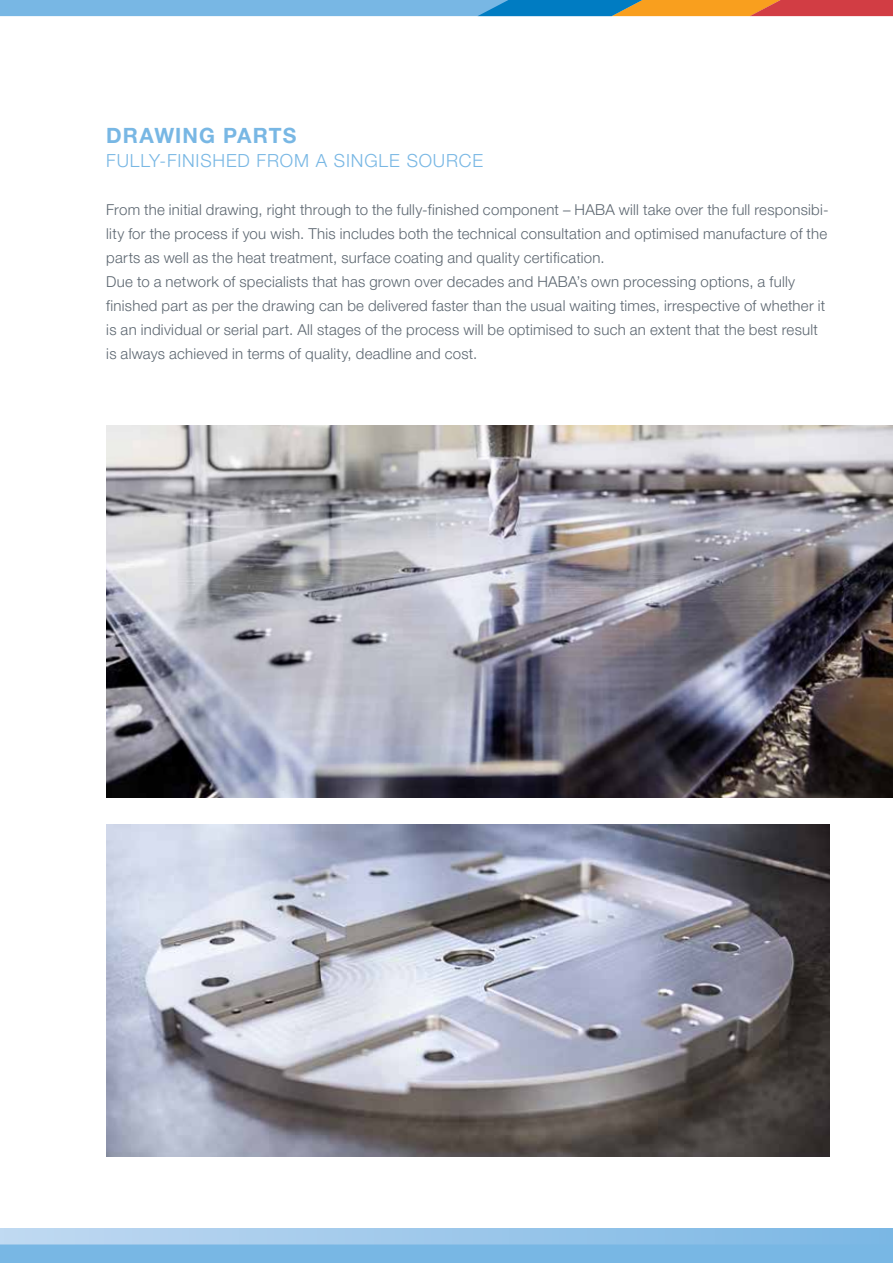
<style>
.page{position:relative;width:893px;height:1263px;background:#fff}
.page>*{position:absolute;margin:0;border:0;box-sizing:border-box;transform-origin:0 0}
.t1{font:700 21px "Helvetica Neue LT Pro";letter-spacing:.05em;color:#78b7e4}
.t2{font:300 18px "Helvetica Neue LT Pro";letter-spacing:.045em;color:#78b7e4}
.t3{font:300 15px/24px "Helvetica Neue LT Pro";letter-spacing:.015em;color:#5c6670}
</style>
<div class="page">
<div style="left:0;top:1229px;width:893px;height:34px;background:linear-gradient(to right,#c0d9f1,#7ab7e4)"></div>
<div style="left:0;top:1244px;width:893px;height:19px;background:#78b7e4"></div>
<svg style="left:0;top:0;width:893px;height:16px"></svg>
<img style="left:106px;top:425px;width:787px;height:372px">
<img style="left:106px;top:825px;width:723px;height:332px">
<h1 class="t1" style="left:106px;top:122px;width:192px">DRAWING PARTS</h1>
<p class="t2" style="left:106px;top:149px;width:378px">FULLY-FINISHED FROM A SINGLE SOURCE</p>
<p class="t3" style="left:106px;top:197px;width:724px">From the initial drawing, right through to the fully-finished component – HABA will take over the full responsibi&shy;lity for the process if you wish. This includes both the technical consultation and optimised manufacture of the parts as well as the heat treatment, surface coating and quality certification.<br>Due to a network of specialists that has grown over decades and HABA’s own processing options, a fully finished part as per the drawing can be delivered faster than the usual waiting times, irrespective of whether it is an individual or serial part. All stages of the process will be optimised to such an extent that the best result is always achieved in terms of quality, deadline and cost.</p>
</div>
